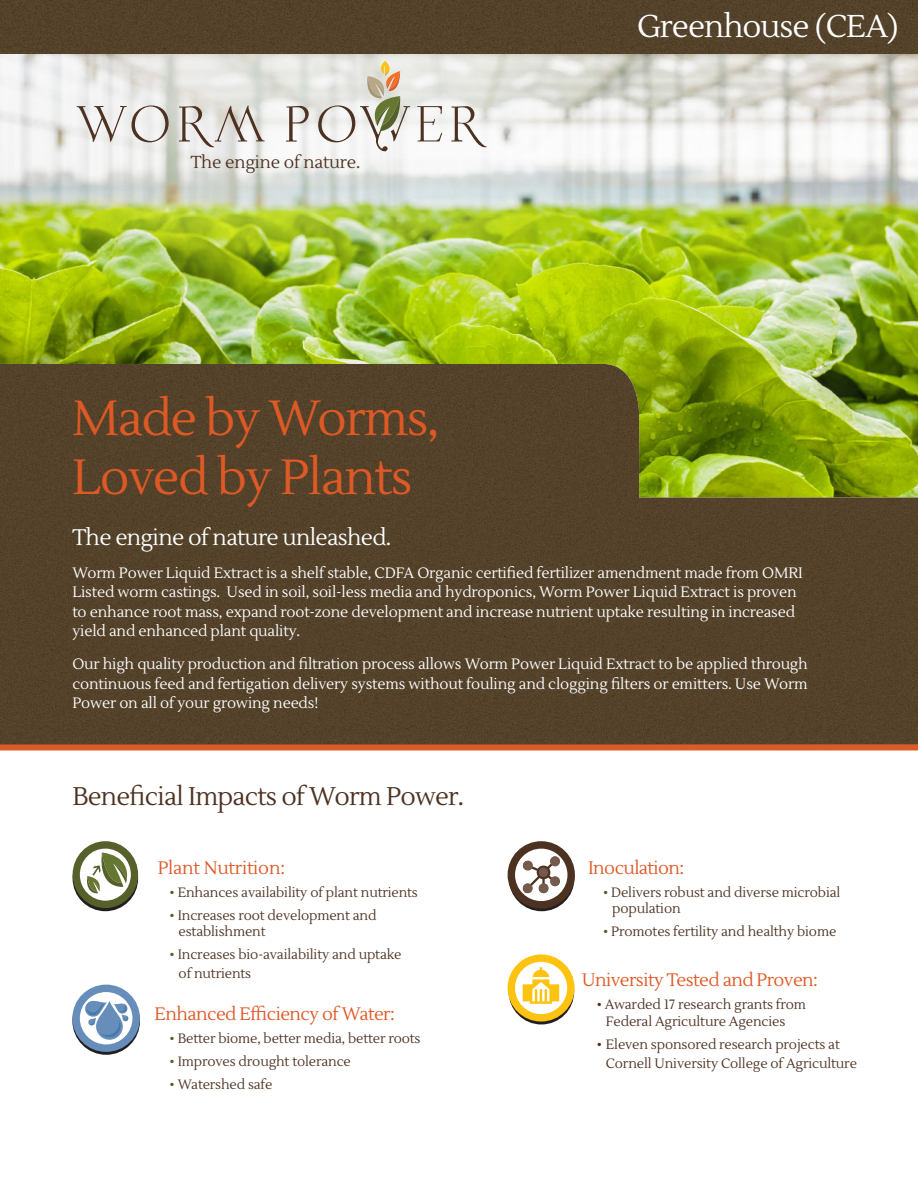
<style>
.page{position:relative;width:918px;height:1188px;background:#fff}
.page>*{position:absolute;margin:0;border:0;box-sizing:border-box;transform-origin:0 0}
.t1{font:49.2px/58.9px "Lustria";letter-spacing:-.03em;color:#dd5926}
.t2{font:31.5px "Lustria";letter-spacing:-.03em;color:#fff}
.t3{font:25.5px "Lustria";letter-spacing:-.03em;color:#4d3222}
.t4{font:22.5px "Lustria";letter-spacing:-.03em;color:#fff}
.t5{font:18px "Lustria";letter-spacing:-.03em;color:#dd5926}
.t6{font:18px "Lustria";letter-spacing:-.01em;color:#dd5926}
.t7{font:17.25px "Lustria";letter-spacing:-.01em;color:#4d3222}
.t8{font:15px/19.5px "Lustria";letter-spacing:-.01em;color:#fff}
.t9{font:13.5px/16.2px "Lustria";letter-spacing:-.01em;color:#4d3222}
.s1{font-size:9px;color:#fff}
.s2{color:#55612d}
</style>
<div class="page">
<img style="left:0;top:54px;width:918px;height:310px">
<img style="left:0;top:364px;width:918px;height:380px">
<div style="left:0;top:0;width:918px;height:54px;background:#54422a"></div>
<div style="left:0;top:744px;width:918px;height:6px;background:#dd5926"></div>
<svg style="left:77px;top:105px;width:92px;height:37px"></svg>
<svg style="left:179px;top:106px;width:86px;height:41px"></svg>
<svg style="left:451px;top:106px;width:36px;height:41px"></svg>
<svg style="left:286px;top:106px;width:23px;height:36px"></svg>
<svg style="left:417px;top:106px;width:25px;height:35px"></svg>
<svg style="left:318px;top:61px;width:92px;height:90px"></svg>
<svg style="left:508px;top:954px;width:67px;height:68px"></svg>
<svg style="left:72px;top:985px;width:68px;height:67px"></svg>
<svg style="left:508px;top:841px;width:67px;height:68px"></svg>
<div style="left:523px;top:861px;width:10px;height:10px;background:#755b4d;border-radius:50%"></div>
<div style="left:550px;top:856px;width:10px;height:10px;background:#755b4d;border-radius:50%"></div>
<div style="left:550px;top:876px;width:10px;height:10px;background:#755b4d;border-radius:50%"></div>
<div style="left:539px;top:883px;width:10px;height:10px;background:#755b4d;border-radius:50%"></div>
<div style="left:523px;top:883px;width:10px;height:10px;background:#755b4d;border-radius:50%"></div>
<svg style="left:73px;top:841px;width:65px;height:67px"></svg>
<p class="t7" style="left:191px;top:154px;width:171px">The engine of nature.</p>
<h2 class="t2" style="left:637px;top:12px;width:263px">Greenhouse (CEA)</h2>
<h1 class="t1" style="left:72px;top:393px;width:369px">Made by Worms,<br>Loved by Plants</h1>
<h3 class="t4" style="left:72px;top:527px;width:320px">The engine of nature unleashed.</h3>
<p class="t8" style="left:72px;top:563px;width:732px">Worm Power Liquid Extract is a shelf stable, CDFA Organic certified fertilizer amendment made from OMRI Listed worm castings. Used in soil, soil-less media and hydroponics, Worm Power Liquid Extract is proven to enhance root mass, expand root-zone development and increase nutrient uptake resulting in increased yield and enhanced plant quality.</p>
<p class="t8" style="left:72px;top:655px;width:737px;text-align:justify">Our high quality production and filtration process allows Worm Power Liquid Extract to be applied through continuous feed and fertigation delivery systems without fouling and clogging filters or emitters. Use Worm Power on all of your growing needs!</p>
<h3 class="t3" style="left:72px;top:781px;width:393px">Beneficial Impacts of Worm Power.</h3>
<p class="t6" style="left:155px;top:859px;width:132px"><span class="s1">\</span>Plant Nutrition:</p>
<p class="t9" style="left:170px;top:885px;width:250px"><span class="s2">•</span> Enhances availability of plant nutrients</p>
<p class="t9" style="left:179px;top:907px;width:199px;text-indent:-9px"><span class="s2">•</span> Increases root development and establishment</p>
<p class="t9" style="left:179px;top:945px;width:224px;line-height:19.5px;text-indent:-9px"><span class="s2">•</span> Increases bio-availability and uptake of nutrients</p>
<p class="t5" style="left:155px;top:1003px;width:242px">Enhanced Efficiency of Water:</p>
<p class="t9" style="left:170px;top:1032px;width:252px"><span class="s2">•</span> Better biome, better media, better roots</p>
<p class="t9" style="left:170px;top:1054px;width:183px"><span class="s2">•</span> Improves drought tolerance</p>
<p class="t9" style="left:170px;top:1078px;width:104px"><span class="s2">•</span> Watershed safe</p>
<p class="t5" style="left:588px;top:857px;width:98px">Inoculation:</p>
<p class="t9" style="left:612px;top:885px;width:230px;text-indent:-9px"><span class="s2">•</span> Delivers robust and diverse microbial population</p>
<p class="t9" style="left:603px;top:924px;width:235px"><span class="s2">•</span> Promotes fertility and healthy biome</p>
<p class="t5" style="left:582px;top:972px;width:238px">University Tested and Proven:</p>
<p class="t9" style="left:606px;top:998px;width:202px;text-indent:-9px">• Awarded 17 research grants from<br>Federal Agriculture Agencies</p>
<p class="t9" style="left:606px;top:1035px;width:253px;line-height:19.5px;text-indent:-9px">• Eleven sponsored research projects at<br>Cornell University College of Agriculture</p>
</div>
